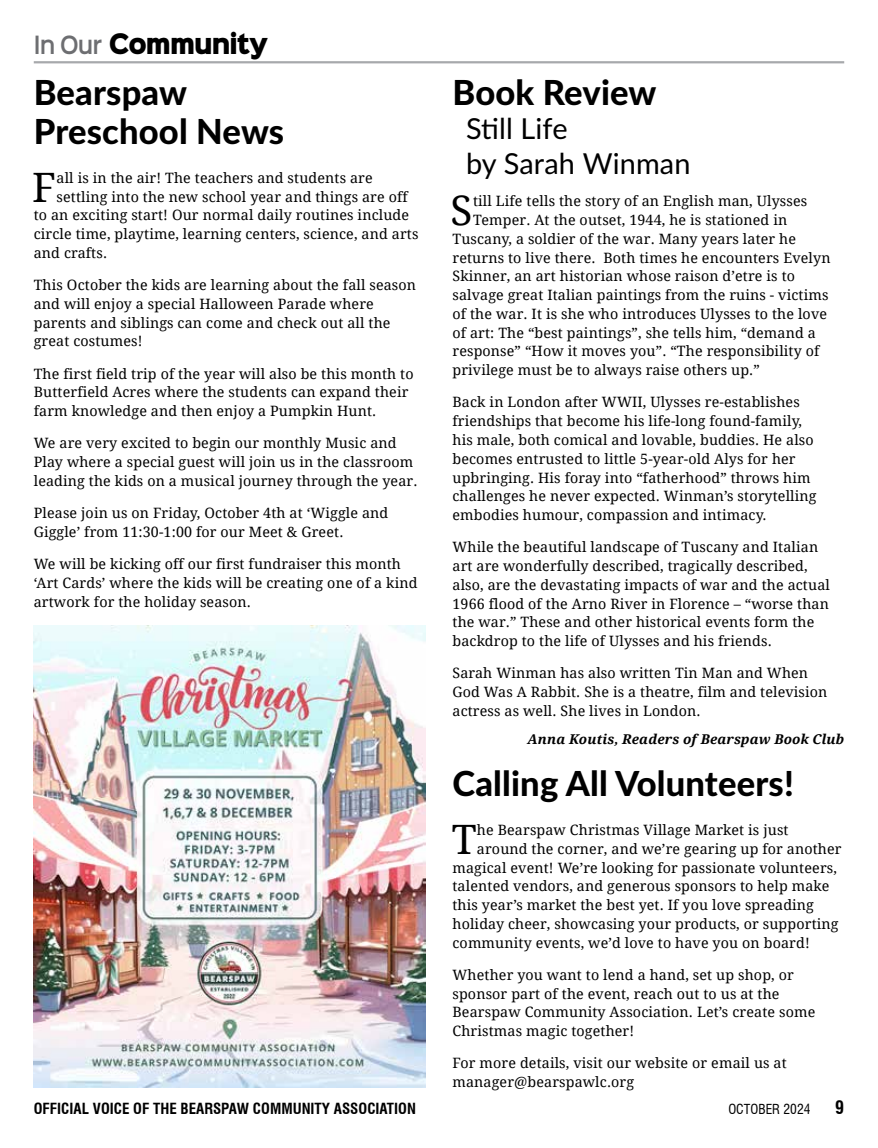
<style>
.page{position:relative;width:878px;height:1148px;background:#fff}
.page>*{position:absolute;margin:0;border:0;box-sizing:border-box;transform-origin:0 0}
.t1{font:40.5px "Droid Serif";color:#000}
.t2{font:800 34.5px/39px "Lato";letter-spacing:.005em;color:#000}
.t3{font:28.8px/34.7px "Lato";letter-spacing:.005em;color:#000}
.t4{font:25.5px "Sinkin Sans 900 X Black";letter-spacing:-.04em;color:#000;scale:.89 1}
.t5{font:700 condensed 18px "Swiss 721 BT";color:#000}
.t6{font:700 condensed 15px "Swiss 721 BT";color:#000}
.t7{font:14.25px/18.8px "Droid Serif";letter-spacing:.01em;color:#000}
.t8{font:italic 700 13.5px "Droid Serif";letter-spacing:.01em;color:#000}
.t9{font:condensed 13.5px "Swiss 721 BT";color:#000}
.s1{font-family:"Sinkin Sans 600";font-weight:600;font-size:22.65px;color:#6d6e71}
</style>
<div class="page">
<hr style="left:34px;top:61px;width:810px;height:2px;background:#a7a9ac">
<img style="left:34px;top:626px;width:391px;height:461px">
<h3 class="t4" style="left:34px;top:31px;width:265px"><span class="s1">In Our</span> COMMUNITY</h3>
<h2 class="t2" style="left:34px;top:71px;width:252px">Bearspaw<br>Preschool News</h2>
<h1 class="t1" style="left:32px;top:164px;width:25px">F</h1>
<p class="t7" style="left:57px;top:168px;width:318px">all is in the air! The teachers and students are</p>
<p class="t7" style="left:57px;top:187px;width:353px">settling into the new school year and things are off</p>
<p class="t7" style="left:34px;top:206px;width:377px">to an exciting start! Our normal daily routines include</p>
<p class="t7" style="left:34px;top:225px;width:386px">circle time, playtime, learning centers, science, and arts</p>
<p class="t7" style="left:34px;top:243px;width:75px">and crafts.</p>
<p class="t7" style="left:34px;top:276px;width:384px">This October the kids are learning about the fall season and will enjoy a special Halloween Parade where parents and siblings can come and check out all the great costumes!</p>
<p class="t7" style="left:34px;top:364px;width:381px">The first field trip of the year will also be this month to<br>Butterfield Acres where the students can expand their farm knowledge and then enjoy a Pumpkin Hunt.</p>
<p class="t7" style="left:34px;top:434px;width:385px">We are very excited to begin our monthly Music and<br>Play where a special guest will join us in the classroom leading the kids on a musical journey through the year.</p>
<p class="t7" style="left:34px;top:504px;width:356px">Please join us on Friday, October 4th at ‘Wiggle and<br>Giggle’ from 11:30-1:00 for our Meet &amp; Greet.</p>
<p class="t7" style="left:34px;top:555px;width:385px">We will be kicking off our first fundraiser this month ‘Art Cards’ where the kids will be creating one of a kind artwork for the holiday season.</p>
<h2 class="t2" style="left:452px;top:71px;width:205px">Book Review</h2>
<h3 class="t3" style="left:466px;top:110px;width:226px">Still Life<br>by Sarah Winman</h3>
<h1 class="t1" style="left:450px;top:187px;width:24px">S</h1>
<p class="t7" style="left:473px;top:192px;width:336px">till Life tells the story of an English man, Ulysses</p>
<p class="t7" style="left:473px;top:211px;width:316px">Temper. At the outset, 1944, he is stationed in</p>
<p class="t7" style="left:452px;top:229px;width:345px">Tuscany, a soldier of the war. Many years later he</p>
<p class="t7" style="left:452px;top:248px;width:379px">returns to live there. Both times he encounters Evelyn</p>
<p class="t7" style="left:452px;top:267px;width:344px">Skinner, an art historian whose raison d’etre is to</p>
<p class="t7" style="left:452px;top:286px;width:377px">salvage great Italian paintings from the ruins - victims</p>
<p class="t7" style="left:452px;top:304px;width:376px">of the war. It is she who introduces Ulysses to the love</p>
<p class="t7" style="left:452px;top:323px;width:365px">of art: The “best paintings”, she tells him, “demand a</p>
<p class="t7" style="left:452px;top:342px;width:368px">response” “How it moves you”. “The responsibility of</p>
<p class="t7" style="left:452px;top:361px;width:309px">privilege must be to always raise others up.”</p>
<p class="t7" style="left:452px;top:393px;width:365px">Back in London after WWII, Ulysses re-establishes friendships that become his life-long found-family, his male, both comical and lovable, buddies. He also becomes entrusted to little 5-year-old Alys for her upbringing. His foray into “fatherhood” throws him challenges he never expected. Winman’s storytelling embodies humour, compassion and intimacy.</p>
<p class="t7" style="left:452px;top:538px;width:379px">While the beautiful landscape of Tuscany and Italian art are wonderfully described, tragically described, also, are the devastating impacts of war and the actual 1966 flood of the Arno River in Florence – “worse than the war.” These and other historical events form the backdrop to the life of Ulysses and his friends.</p>
<p class="t7" style="left:452px;top:664px;width:376px">Sarah Winman has also written Tin Man and When<br>God Was A Rabbit. She is a theatre, film and television actress as well. She lives in London.</p>
<p class="t8" style="left:527px;top:731px;width:318px">Anna Koutis, Readers of Bearspaw Book Club</p>
<h2 class="t2" style="left:452px;top:762px;width:343px">Calling All Volunteers!</h2>
<h1 class="t1" style="left:451px;top:816px;width:26px">T</h1>
<p class="t7" style="left:477px;top:820px;width:313px">he Bearspaw Christmas Village Market is just</p>
<p class="t7" style="left:477px;top:839px;width:366px">around the corner, and we’re gearing up for another</p>
<p class="t7" style="left:452px;top:858px;width:386px">magical event! We’re looking for passionate volunteers,</p>
<p class="t7" style="left:452px;top:877px;width:378px">talented vendors, and generous sponsors to help make</p>
<p class="t7" style="left:452px;top:895px;width:363px">this year’s market the best yet. If you love spreading</p>
<p class="t7" style="left:452px;top:914px;width:387px">holiday cheer, showcasing your products, or supporting</p>
<p class="t7" style="left:452px;top:933px;width:359px">community events, we’d love to have you on board!</p>
<p class="t7" style="left:452px;top:965px;width:364px">Whether you want to lend a hand, set up shop, or sponsor part of the event, reach out to us at the Bearspaw Community Association. Let’s create some Christmas magic together!</p>
<p class="t7" style="left:452px;top:1054px;width:336px">For more details, visit our website or email us at manager@bearspawlc.org</p>
<p class="t6" style="left:34px;top:1099px;width:384px">OFFICIAL VOICE OF THE BEARSPAW COMMUNITY ASSOCIATION</p>
<p class="t9" style="left:728px;top:1101px;width:84px">OCTOBER 2024</p>
<p class="t5" style="left:835px;top:1096px;width:10px">9</p>
</div>
